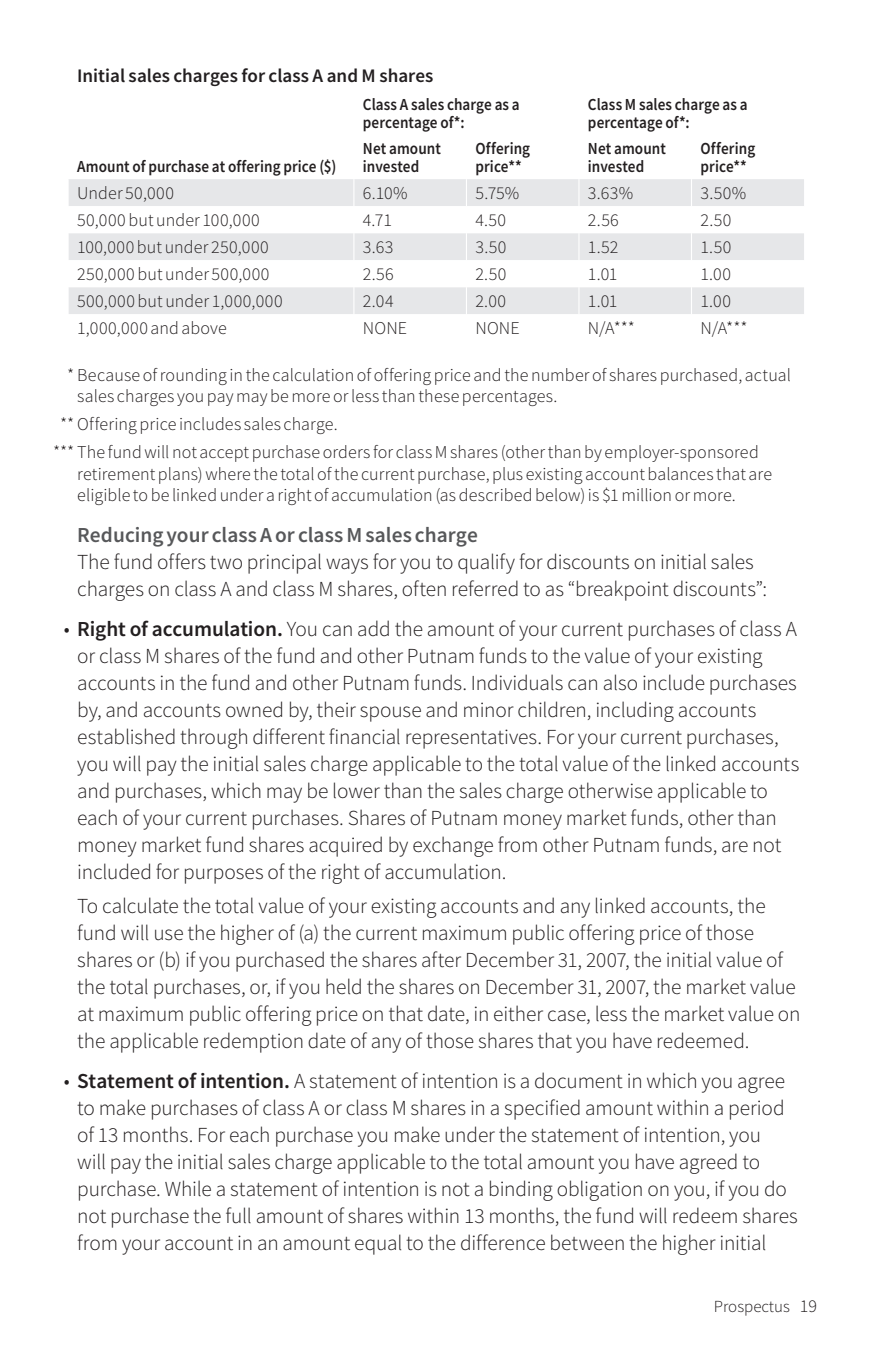
<style>
.page{position:relative;width:871px;height:1357px;background:#fff}
.page>*{position:absolute;margin:0;border:0;box-sizing:border-box;transform-origin:0 0}
.Text{font:300 21.38px/27px "Source Sans Pro";letter-spacing:-.005em;color:#231f20}
.SubHead_2{font:600 21.38px "Source Sans Pro";color:#57585a}
.SubHead_3{font:600 19.12px "Source Sans Pro";color:#231f20}
.Foot_symbol2{font:300 18px/21.4px "Source Sans Pro";letter-spacing:.005em;color:#231f20}
.Table_Left{font:300 18px "Source Sans Pro";letter-spacing:.015em;color:#231f20}
.Table_ColHd_Left{font:600 16.88px/18px "Source Sans Pro";letter-spacing:.005em;color:#231f20;scale:.9 1}
.t1{font:300 16.88px "Source Sans Pro";color:#231f20}
.s1{font-weight:600}
.s2{font-size:18px}
</style>
<div class="page">
<div style="left:69px;top:179px;width:735px;height:27px;background:#e6e7e9"></div>
<svg style="left:69px;top:233px;width:735px;height:81px;fill:#e6e7e9"></svg>
<svg style="left:353px;top:179px;width:1px;height:135px"></svg>
<svg style="left:466px;top:179px;width:1px;height:135px"></svg>
<svg style="left:578px;top:179px;width:1px;height:135px"></svg>
<svg style="left:691px;top:179px;width:1px;height:135px"></svg>
<p class="SubHead_3" style="left:77px;top:63px;width:358px">Initial sales charges for class A and M shares</p>
<p class="Table_ColHd_Left" style="left:363px;top:95px;width:176px">Class A sales charge as a percentage of*:</p>
<p class="Table_ColHd_Left" style="left:588px;top:95px;width:179px">Class M sales charge as a percentage of*:</p>
<p class="Table_ColHd_Left" style="left:77px;top:158px;width:289px">Amount of purchase at offering price ($)</p>
<p class="Table_ColHd_Left" style="left:363px;top:140px;width:88px">Net amount invested</p>
<p class="Table_ColHd_Left" style="left:475px;top:140px;width:62px">Offering price**</p>
<p class="Table_ColHd_Left" style="left:588px;top:140px;width:88px">Net amount invested</p>
<p class="Table_ColHd_Left" style="left:700px;top:140px;width:62px">Offering price**</p>
<p class="Table_Left" style="left:77px;top:182px;width:98px">Under 50,000</p>
<p class="Table_Left" style="left:363px;top:182px;width:46px">6.10%</p>
<p class="Table_Left" style="left:475px;top:182px;width:45px">5.75%</p>
<p class="Table_Left" style="left:588px;top:182px;width:47px">3.63%</p>
<p class="Table_Left" style="left:700px;top:182px;width:47px">3.50%</p>
<p class="Table_Left" style="left:77px;top:209px;width:184px">50,000 but under 100,000</p>
<p class="Table_Left" style="left:363px;top:209px;width:31px">4.71</p>
<p class="Table_Left" style="left:475px;top:209px;width:32px">4.50</p>
<p class="Table_Left" style="left:588px;top:209px;width:32px">2.56</p>
<p class="Table_Left" style="left:700px;top:209px;width:32px">2.50</p>
<p class="Table_Left" style="left:77px;top:236px;width:193px">100,000 but under 250,000</p>
<p class="Table_Left" style="left:363px;top:236px;width:32px">3.63</p>
<p class="Table_Left" style="left:475px;top:236px;width:33px">3.50</p>
<p class="Table_Left" style="left:588px;top:236px;width:32px">1.52</p>
<p class="Table_Left" style="left:700px;top:236px;width:32px">1.50</p>
<p class="Table_Left" style="left:77px;top:263px;width:194px">250,000 but under 500,000</p>
<p class="Table_Left" style="left:363px;top:263px;width:32px">2.56</p>
<p class="Table_Left" style="left:475px;top:263px;width:32px">2.50</p>
<p class="Table_Left" style="left:588px;top:263px;width:31px">1.01</p>
<p class="Table_Left" style="left:700px;top:263px;width:32px">1.00</p>
<p class="Table_Left" style="left:77px;top:290px;width:207px">500,000 but under 1,000,000</p>
<p class="Table_Left" style="left:363px;top:290px;width:32px">2.04</p>
<p class="Table_Left" style="left:475px;top:290px;width:32px">2.00</p>
<p class="Table_Left" style="left:588px;top:290px;width:31px">1.01</p>
<p class="Table_Left" style="left:700px;top:290px;width:32px">1.00</p>
<p class="Table_Left" style="left:77px;top:317px;width:151px">1,000,000 and above</p>
<p class="Table_Left" style="left:363px;top:317px;width:46px">NONE</p>
<p class="Table_Left" style="left:475px;top:317px;width:46px">NONE</p>
<p class="Table_Left" style="left:588px;top:317px;width:49px">N/A***</p>
<p class="Table_Left" style="left:700px;top:317px;width:49px">N/A***</p>
<p class="Foot_symbol2" style="left:77px;top:364px;width:715px;text-indent:-10px">* Because of rounding in the calculation of offering price and the number of shares purchased, actual sales charges you pay may be more or less than these percentages.</p>
<p class="Foot_symbol2" style="left:60px;top:413px;width:279px">**Offering price includes sales charge.</p>
<p class="Foot_symbol2" style="left:77px;top:442px;width:696px;text-indent:-24px">*** The fund will not accept purchase orders for class M shares (other than by employer-sponsored retirement plans) where the total of the current purchase, plus existing account balances that are eligible to be linked under a right of accumulation (as described below) is $1 million or more.</p>
<p class="SubHead_2" style="left:77px;top:520px;width:402px">Reducing your class A or class M sales charge</p>
<p class="Text" style="left:77px;top:548px;width:691px">The fund offers two principal ways for you to qualify for discounts on initial sales charges on class A and class M shares, often referred to as “breakpoint discounts”:</p>
<p class="Text" style="left:77px;top:615px;width:724px;text-indent:-14px">• <span class="s1">Right of accumulation.</span> You can add the amount of your current purchases of class A or class M shares of the fund and other Putnam funds to the value of your existing accounts in the fund and other Putnam funds. Individuals can also include purchases by, and accounts owned by, their spouse and minor children, including accounts established through different financial representatives. For your current purchases, you will pay the initial sales charge applicable to the total value of the linked accounts and purchases, which may be lower than the sales charge otherwise applicable to each of your current purchases. Shares of Putnam money market funds, other than money market fund shares acquired by exchange from other Putnam funds, are not included for purposes of the right of accumulation.</p>
<p class="Text" style="left:77px;top:892px;width:725px">To calculate the total value of your existing accounts and any linked accounts, the fund will use the higher of (a) the current maximum public offering price of those shares or (b) if you purchased the shares after December 31, 2007, the initial value of the total purchases, or, if you held the shares on December 31, 2007, the market value at maximum public offering price on that date, in either case, less the market value on the applicable redemption date of any of those shares that you have redeemed.</p>
<p class="Text" style="left:77px;top:1068px;width:722px;text-indent:-14px">• <span class="s1">Statement of intention.</span> A statement of intention is a document in which you agree to make purchases of class A or class M shares in a specified amount within a period of 13 months. For each purchase you make under the statement of intention, you<br>will pay the initial sales charge applicable to the total amount you have agreed to purchase. While a statement of intention is not a binding obligation on you, if you do not purchase the full amount of shares within 13 months, the fund will redeem shares from your account in an amount equal to the difference between the higher initial</p>
<p class="t1" style="left:714px;top:1296px;width:105px">Prospectus <span class="s2">19</span></p>
</div>
